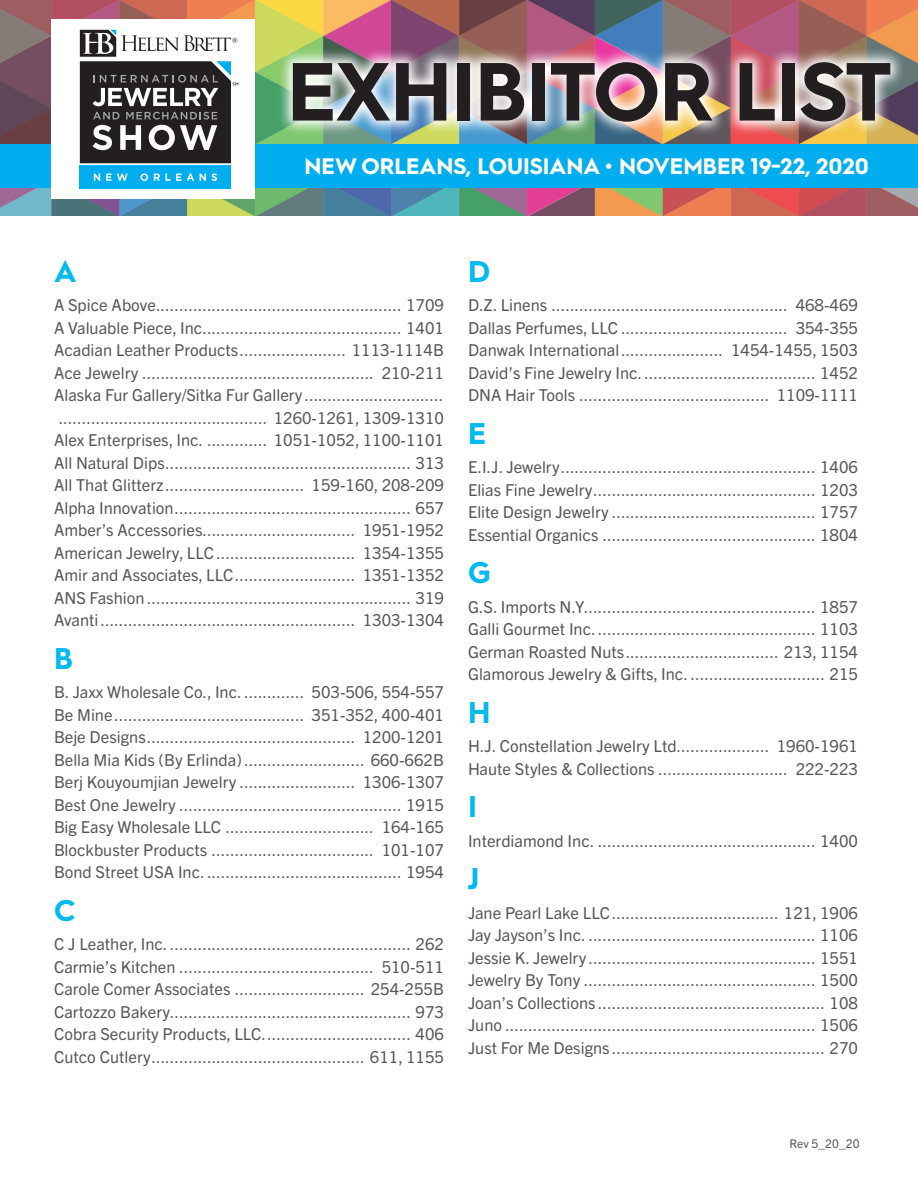
<style>
.page{position:relative;width:918px;height:1188px;background:#fff}
.page>*{position:absolute;margin:0;border:0;box-sizing:border-box;transform-origin:0 0}
.t1{font:700 82.5px "Hurme Geometric Sans 2";letter-spacing:-.01em;color:#231f20}
.t2{font:700 30px "Hurme Geometric Sans 2";color:#00baf1}
.t3{font:700 22.5px "Hurme Geometric Sans 2";color:#fff}
.t4{font:16.5px/22.5px "Trade Gothic Next SR Pro";color:#57585a;text-align:justify}
.t5{font:12px "Trade Gothic Next SR Pro";color:#57585a}
</style>
<div class="page">
<img style="left:0;top:0;width:918px;height:216px">
<img style="left:277px;top:47px;width:628px;height:90px">
<div style="left:0;top:145px;width:918px;height:43px;background:#00aeef"></div>
<div style="left:51px;top:19px;width:204px;height:180px;background:#fff"></div>
<div style="left:80px;top:165px;width:151px;height:24px;background:#00aeef"></div>
<svg style="left:94px;top:174px;width:6px;height:7px"></svg>
<svg style="left:106px;top:174px;width:22px;height:7px"></svg>
<svg style="left:140px;top:173px;width:8px;height:8px"></svg>
<svg style="left:154px;top:174px;width:40px;height:7px"></svg>
<svg style="left:200px;top:173px;width:17px;height:8px"></svg>
<svg style="left:80px;top:30px;width:158px;height:133px"></svg>
<h1 class="t1" style="left:287px;top:34px;width:606px">EXHIBITOR LIST</h1>
<h3 class="t3" style="left:305px;top:150px;width:565px">NEW ORLEANS, LOUISIANA • NOVEMBER 19-22, 2020</h3>
<h2 class="t2" style="left:54px;top:250px;width:24px">A</h2>
<p class="t4" style="left:54px;top:293px;width:392px">A Spice Above..................................................... 1709<br>A Valuable Piece, Inc........................................... 1401<br>Acadian Leather Products....................... 1113-1114B Ace Jewelry .................................................. 210-211<br>Alaska Fur Gallery/Sitka Fur Gallery.............................. ............................................. 1260-1261, 1309-1310<br>Alex Enterprises, Inc. ............. 1051-1052, 1100-1101<br>All Natural Dips..................................................... 313<br>All That Glitterz.............................. 159-160, 208-209<br>Alpha Innovation................................................... 657<br>Amber’s Accessories................................. 1951-1952<br>American Jewelry, LLC.............................. 1354-1355<br>Amir and Associates, LLC.......................... 1351-1352<br>ANS Fashion......................................................... 319<br>Avanti....................................................... 1303-1304</p>
<h2 class="t2" style="left:54px;top:637px;width:20px">B</h2>
<p class="t4" style="left:54px;top:680px;width:392px">B. Jaxx Wholesale Co., Inc.............. 503-506, 554-557<br>Be Mine......................................... 351-352, 400-401<br>Beje Designs............................................. 1200-1201<br>Bella Mia Kids (By Erlinda).......................... 660-662B Berj Kouyoumjian Jewelry ......................... 1306-1307<br>Best One Jewelry ................................................ 1915<br>Big Easy Wholesale LLC ................................ 164-165<br>Blockbuster Products ................................... 101-107<br>Bond Street USA Inc........................................... 1954</p>
<h2 class="t2" style="left:54px;top:889px;width:23px">C</h2>
<p class="t4" style="left:54px;top:932px;width:392px">C J Leather, Inc..................................................... 262<br>Carmie’s Kitchen .......................................... 510-511<br>Carole Comer Associates ............................ 254-255B Cartozzo Bakery.................................................... 973<br>Cobra Security Products, LLC................................ 406<br>Cutco Cutlery.............................................. 611, 1155</p>
<h2 class="t2" style="left:468px;top:250px;width:24px">D</h2>
<p class="t4" style="left:468px;top:293px;width:392px">D.Z. Linens ................................................... 468-469<br>Dallas Perfumes, LLC .................................... 354-355<br>Danwak International...................... 1454-1455, 1503<br>David’s Fine Jewelry Inc...................................... 1452<br>DNA Hair Tools ......................................... 1109-1111</p>
<h2 class="t2" style="left:468px;top:412px;width:19px">E</h2>
<p class="t4" style="left:468px;top:455px;width:391px">E.I.J. Jewelry....................................................... 1406<br>Elias Fine Jewelry................................................ 1203<br>Elite Design Jewelry ............................................ 1757<br>Essential Organics .............................................. 1804</p>
<h2 class="t2" style="left:468px;top:552px;width:24px">G</h2>
<p class="t4" style="left:468px;top:594px;width:392px">G.S. Imports N.Y.................................................. 1857<br>Galli Gourmet Inc................................................ 1103<br>German Roasted Nuts................................. 213, 1154<br>Glamorous Jewelry &amp; Gifts, Inc. ............................. 215</p>
<h2 class="t2" style="left:468px;top:691px;width:24px">H</h2>
<p class="t4" style="left:468px;top:734px;width:392px">H.J. Constellation Jewelry Ltd.................... 1960-1961<br>Haute Styles &amp; Collections ............................ 222-223</p>
<h2 class="t2" style="left:468px;top:786px;width:10px">I</h2>
<p class="t4" style="left:468px;top:828px;width:392px">Interdiamond Inc. ............................................... 1400</p>
<h2 class="t2" style="left:468px;top:858px;width:12px">J</h2>
<p class="t4" style="left:468px;top:900px;width:392px">Jane Pearl Lake LLC.................................... 121, 1906<br>Jay Jayson’s Inc. ................................................. 1106<br>Jessie K. Jewelry ................................................. 1551<br>Jewelry By Tony .................................................. 1500<br>Joan’s Collections ................................................. 108<br>Juno ................................................................... 1506<br>Just For Me Designs .............................................. 270</p>
<p class="t5" style="left:790px;top:1135px;width:72px">Rev 5_20_20</p>
</div>
